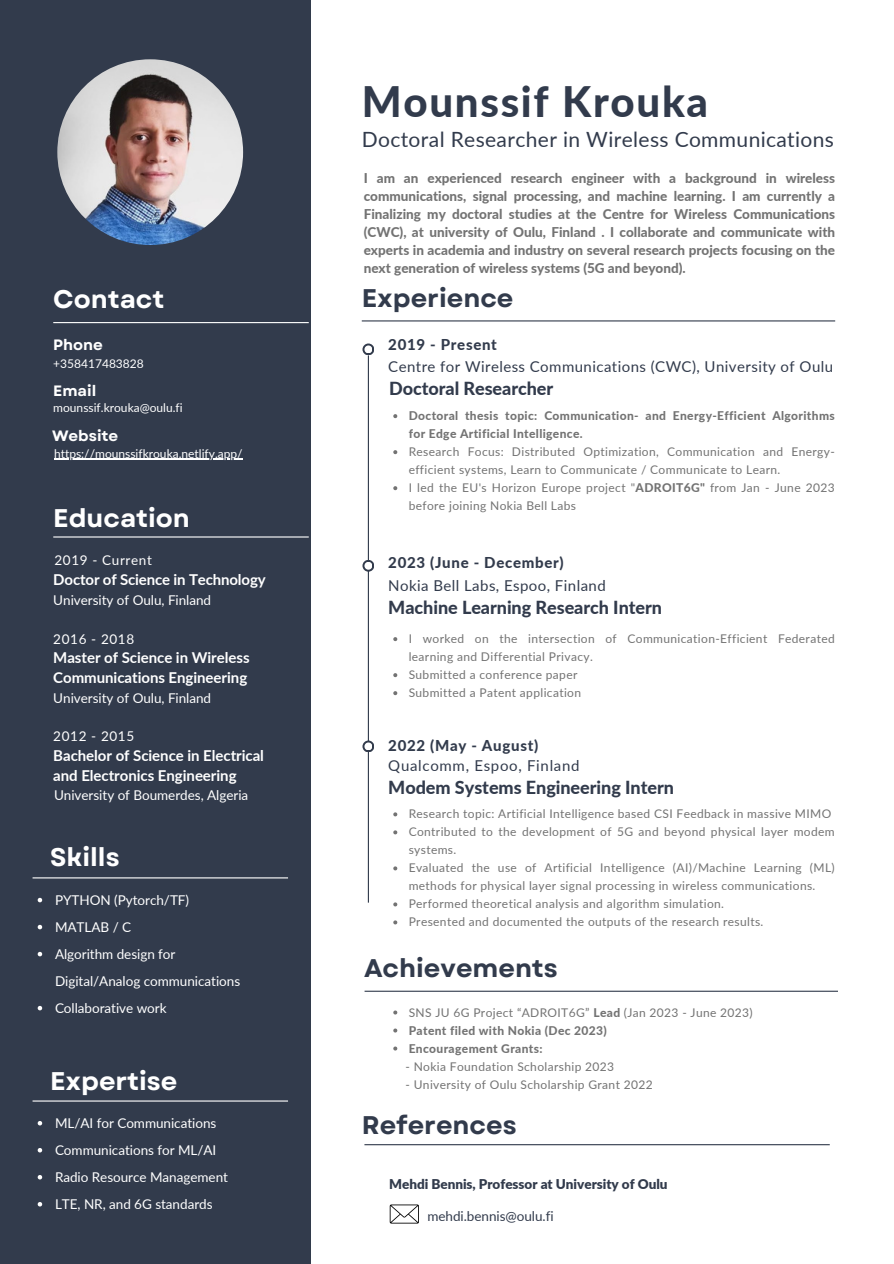
<style>
.page{position:relative;width:894px;height:1264px;background:#fff}
.page>*{position:absolute;margin:0;border:0;box-sizing:border-box;transform-origin:0 0}
.t1{font:800 42px "Lato";letter-spacing:.04em;color:#323b4c}
.t2{font:700 25.5px "Garet";color:#323b4c}
.t3{font:700 25.5px "Garet";color:#fff}
.t4{font:21px "Lato";letter-spacing:.015em;color:#323b4c}
.t5{font:800 18px "Lato";letter-spacing:-.005em;color:#323b4c}
.t6{font:700 15px/20.2px "Lato";letter-spacing:-.005em;color:#fff}
.t7{font:15px "Lato";letter-spacing:.03em;color:#323b4c}
.t8{font:800 15px "Lato";letter-spacing:.045em;color:#323b4c}
.t9{font:700 15px "Garet";color:#fff}
.t10{font:800 13.5px/18px "Lato";color:#737373;text-align:justify}
.t11{font:13.5px/27px "Lato";letter-spacing:-.005em;color:#fff}
.t12{font:900 13.5px "Lato";color:#323b4c}
.t13{font:13.5px "Lato";letter-spacing:.045em;color:#fff}
.t14{font:13.5px "Lato";letter-spacing:-.005em;color:#323b4c}
.t15{font:12px/18px "Lato";letter-spacing:.03em;color:#737373}
.t16{font:800 12px/18px "Lato";letter-spacing:.03em;color:#737373}
.t17{font:12px "Lato";color:#fff}
.s1{font-weight:800}
</style>
<div class="page">
<div style="left:0;top:0;width:310px;height:1263px;background:#323b4c"></div>
<hr style="left:53px;top:322px;width:256px;height:1px;background:#fff">
<img style="left:57px;top:59px;width:186px;height:186px;border-radius:50%">
<svg style="left:38px;top:897px;width:4px;height:5px"></svg>
<svg style="left:38px;top:924px;width:4px;height:5px"></svg>
<svg style="left:38px;top:951px;width:4px;height:5px"></svg>
<svg style="left:38px;top:1005px;width:4px;height:5px"></svg>
<hr style="left:33px;top:877px;width:255px;height:1px;background:#fff">
<hr style="left:53px;top:536px;width:256px;height:1px;background:#fff">
<hr style="left:361px;top:320px;width:473px;height:1px;background:#323b4c">
<hr style="left:368px;top:355px;width:1px;height:547px;background:#323b4c">
<svg style="left:362px;top:343px;width:12px;height:12px"></svg>
<div style="left:364px;top:345px;width:8px;height:8px;background:#fff;border-radius:50%"></div>
<hr style="left:364px;top:1144px;width:465px;height:1px;background:#323b4c">
<svg style="left:38px;top:1121px;width:4px;height:4px"></svg>
<svg style="left:38px;top:1148px;width:4px;height:4px"></svg>
<svg style="left:38px;top:1175px;width:4px;height:4px"></svg>
<svg style="left:38px;top:1202px;width:4px;height:4px"></svg>
<hr style="left:33px;top:1100px;width:255px;height:1px;background:#fff">
<svg style="left:389px;top:1204px;width:30px;height:19px"></svg>
<hr style="left:54px;top:458px;width:189px;height:1px;background:#fff">
<svg style="left:393px;top:812px;width:4px;height:4px"></svg>
<svg style="left:393px;top:830px;width:4px;height:4px"></svg>
<svg style="left:393px;top:866px;width:4px;height:4px"></svg>
<svg style="left:393px;top:902px;width:4px;height:4px"></svg>
<svg style="left:393px;top:920px;width:4px;height:4px"></svg>
<svg style="left:393px;top:637px;width:4px;height:4px"></svg>
<svg style="left:393px;top:673px;width:4px;height:4px"></svg>
<svg style="left:393px;top:691px;width:4px;height:4px"></svg>
<svg style="left:362px;top:560px;width:12px;height:11px"></svg>
<div style="left:364px;top:562px;width:8px;height:7px;background:#fff;border-radius:50%"></div>
<svg style="left:362px;top:740px;width:12px;height:12px"></svg>
<div style="left:364px;top:742px;width:8px;height:8px;background:#fff;border-radius:50%"></div>
<hr style="left:364px;top:990px;width:473px;height:1px;background:#323b4c">
<svg style="left:393px;top:1010px;width:4px;height:4px"></svg>
<svg style="left:393px;top:1028px;width:4px;height:4px"></svg>
<svg style="left:393px;top:1046px;width:4px;height:4px"></svg>
<svg style="left:393px;top:414px;width:4px;height:4px"></svg>
<svg style="left:393px;top:450px;width:4px;height:4px"></svg>
<svg style="left:393px;top:486px;width:4px;height:4px"></svg>
<p class="t3" style="left:53px;top:280px;width:113px">Contact</p>
<p class="t9" style="left:53px;top:334px;width:51px">Phone</p>
<p class="t17" style="left:53px;top:356px;width:92px">+358417483828</p>
<p class="t9" style="left:53px;top:380px;width:44px">Email</p>
<p class="t9" style="left:52px;top:424px;width:68px">Website</p>
<p class="t17" style="left:54px;top:445px;width:190px">https://mounssifkrouka.netlify.app/</p>
<p class="t17" style="left:53px;top:400px;width:131px">mounssif.krouka@oulu.fi</p>
<p class="t3" style="left:53px;top:499px;width:138px">Education</p>
<p class="t13" style="left:54px;top:551px;width:99px">2019 - Current</p>
<p class="t6" style="left:53px;top:569px;width:214px">Doctor of Science in Technology</p>
<p class="t11" style="left:53px;top:586px;width:159px">University of Oulu, Finland</p>
<p class="t13" style="left:53px;top:630px;width:82px">2016 - 2018</p>
<p class="t6" style="left:53px;top:647px;width:198px">Master of Science in Wireless<br>Communications Engineering</p>
<p class="t11" style="left:53px;top:684px;width:159px">University of Oulu, Finland</p>
<p class="t13" style="left:53px;top:727px;width:82px">2012 - 2015</p>
<p class="t6" style="left:53px;top:745px;width:212px">Bachelor of Science in Electrical and Electronics Engineering</p>
<p class="t11" style="left:54px;top:781px;width:196px">University of Boumerdes, Algeria</p>
<p class="t3" style="left:50px;top:839px;width:71px">Skills</p>
<p class="t11" style="left:55px;top:885px;width:136px">PYTHON (Pytorch/TF)</p>
<p class="t11" style="left:55px;top:912px;width:78px">MATLAB / C</p>
<p class="t11" style="left:55px;top:939px;width:187px">Algorithm design for<br>Digital/Analog communications</p>
<p class="t11" style="left:55px;top:993px;width:113px">Collaborative work</p>
<p class="t3" style="left:50px;top:1062px;width:129px">Expertise</p>
<p class="t11" style="left:55px;top:1108px;width:163px">ML/AI for Communications</p>
<p class="t11" style="left:55px;top:1135px;width:163px">Communications for ML/AI</p>
<p class="t11" style="left:55px;top:1162px;width:174px">Radio Resource Management</p>
<p class="t11" style="left:55px;top:1189px;width:159px">LTE, NR, and 6G standards</p>
<p class="t1" style="left:361px;top:76px;width:348px">Mounssif Krouka</p>
<p class="t4" style="left:361px;top:126px;width:473px">Doctoral Researcher in Wireless Communications</p>
<p class="t10" style="left:363px;top:169px;width:473px">I am an experienced research engineer with a background in wireless communications, signal processing, and machine learning. I am currently a Finalizing my doctoral studies at the Centre for Wireless Communications (CWC), at university of Oulu, Finland . I collaborate and communicate with experts in academia and industry on several research projects focusing on the next generation of wireless systems (5G and beyond).</p>
<p class="t2" style="left:361px;top:280px;width:153px">Experience</p>
<p class="t8" style="left:388px;top:335px;width:110px">2019 - Present</p>
<p class="t7" style="left:388px;top:357px;width:446px">Centre for Wireless Communications (CWC), University of Oulu</p>
<p class="t5" style="left:389px;top:377px;width:166px">Doctoral Researcher</p>
<p class="t16" style="left:408px;top:406px;width:427px">Doctoral thesis topic: Communication- and Energy-Efficient Algorithms for Edge Artificial Intelligence.</p>
<p class="t15" style="left:408px;top:442px;width:427px">Research Focus: Distributed Optimization, Communication and Energy&shy;efficient systems, Learn to Communicate / Communicate to Learn.</p>
<p class="t15" style="left:408px;top:478px;width:427px">I led the EU's Horizon Europe project "<span class="s1">ADROIT6G"</span> from Jan - June 2023 before joining Nokia Bell Labs</p>
<p class="t8" style="left:388px;top:553px;width:177px">2023 (June - December)</p>
<p class="t7" style="left:388px;top:576px;width:219px">Nokia Bell Labs, Espoo, Finland</p>
<p class="t5" style="left:388px;top:595px;width:275px">Machine Learning Research Intern</p>
<p class="t15" style="left:408px;top:629px;width:427px">I worked on the intersection of Communication-Efficient Federated learning and Differential Privacy.</p>
<p class="t15" style="left:408px;top:665px;width:170px">Submitted a conference paper</p>
<p class="t15" style="left:408px;top:683px;width:174px">Submitted a Patent application</p>
<p class="t8" style="left:388px;top:736px;width:151px">2022 (May - August)</p>
<p class="t7" style="left:388px;top:755px;width:193px">Qualcomm, Espoo, Finland</p>
<p class="t5" style="left:388px;top:776px;width:287px">Modem Systems Engineering Intern</p>
<p class="t15" style="left:408px;top:804px;width:424px">Research topic: Artificial Intelligence based CSI Feedback in massive MIMO</p>
<p class="t15" style="left:408px;top:822px;width:427px">Contributed to the development of 5G and beyond physical layer modem systems.</p>
<p class="t15" style="left:408px;top:858px;width:427px">Evaluated the use of Artificial Intelligence (AI)/Machine Learning (ML) methods for physical layer signal processing in wireless communications.</p>
<p class="t15" style="left:408px;top:894px;width:317px">Performed theoretical analysis and algorithm simulation.</p>
<p class="t15" style="left:408px;top:912px;width:356px">Presented and documented the outputs of the research results.</p>
<p class="t2" style="left:364px;top:949px;width:195px">Achievements</p>
<p class="t15" style="left:408px;top:1002px;width:345px">SNS JU 6G Project “ADROIT6G” <span class="s1">Lead</span> (Jan 2023 - June 2023)</p>
<p class="t16" style="left:408px;top:1020px;width:199px">Patent filed with Nokia (Dec 2023)</p>
<p class="t16" style="left:408px;top:1038px;width:135px">Encouragement Grants:</p>
<p class="t15" style="left:405px;top:1056px;width:210px">- Nokia Foundation Scholarship 2023</p>
<p class="t15" style="left:405px;top:1074px;width:249px">- University of Oulu Scholarship Grant 2022</p>
<p class="t2" style="left:361px;top:1106px;width:156px">References</p>
<p class="t12" style="left:389px;top:1175px;width:280px">Mehdi Bennis, Professor at University of Oulu</p>
<p class="t14" style="left:427px;top:1207px;width:128px">mehdi.bennis@oulu.fi</p>
</div>
